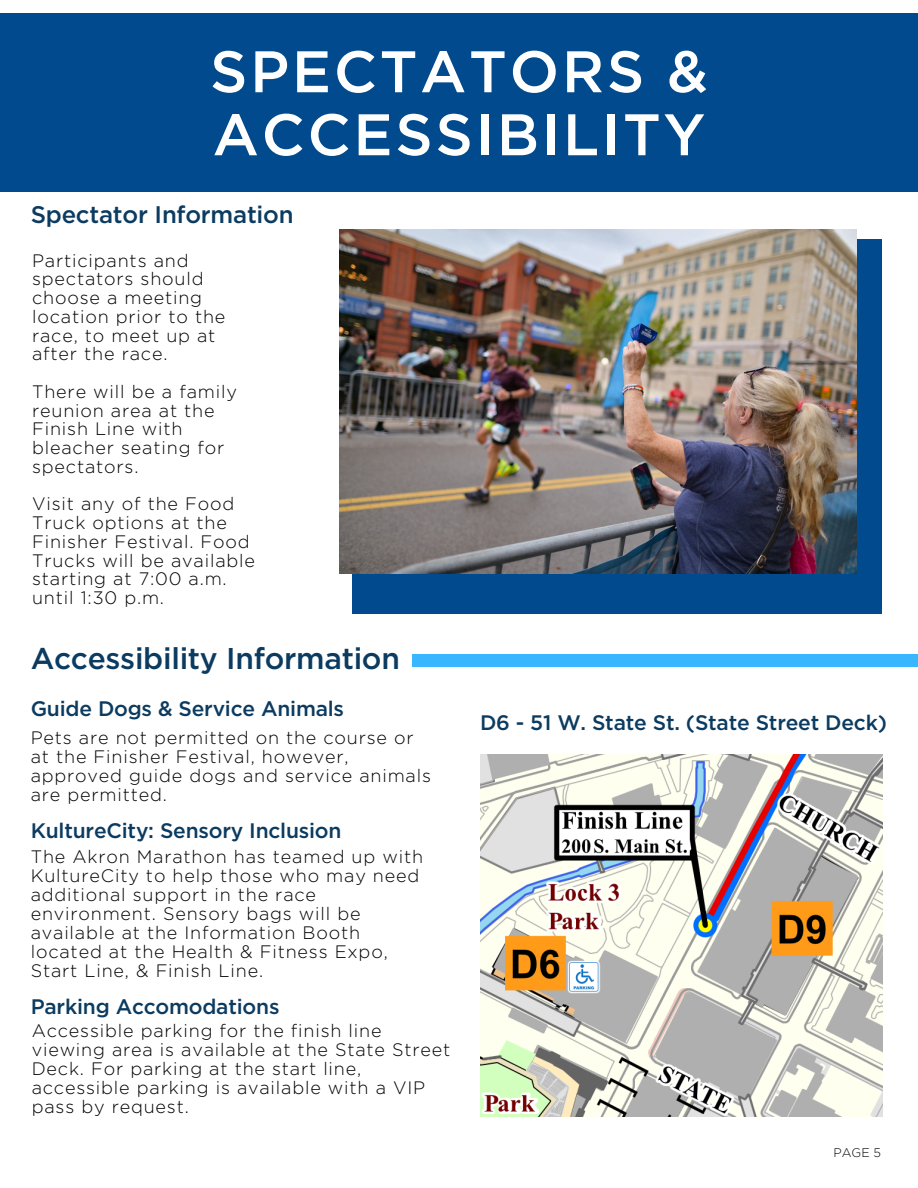
<style>
.page{position:relative;width:918px;height:1188px;background:#fff}
.page>*{position:absolute;margin:0;border:0;box-sizing:border-box;transform-origin:0 0}
.t1{font:500 58.5px/63px "Gotham";letter-spacing:.045em;color:#fff}
.t2{font:500 30px "Gotham";letter-spacing:-.01em;color:#0b3b60}
.t3{font:500 24px "Gotham";letter-spacing:-.01em;color:#0b3b60}
.t4{font:500 21px "Gotham";letter-spacing:-.01em;color:#0b3b60}
.t5{font:300 18px/18.8px "Gotham";letter-spacing:.045em;color:#000}
.t6{font:300 12.45px "Gotham";color:#000}
</style>
<div class="page">
<div style="left:0;top:13px;width:918px;height:179px;background:#004a8d"></div>
<div style="left:413px;top:654px;width:505px;height:13px;background:#38b6ff"></div>
<div style="left:352px;top:239px;width:529px;height:374px;background:#004a8d"></div>
<img style="left:339px;top:229px;width:518px;height:345px">
<img style="left:480px;top:755px;width:403px;height:362px">
<p class="t1" style="left:210px;top:40px;width:499px">SPECTATORS &amp;<br>ACCESSIBILITY</p>
<h5 class="t3" style="left:31px;top:200px;width:264px">Spectator Information</h5>
<p class="t5" style="left:32px;top:251px;width:195px">Participants and spectators should choose a meeting location prior to the race, to meet up at after the race.</p>
<h1 class="t5" style="left:32px;top:382px;width:206px">There will be a family reunion area at the<br>Finish Line with bleacher seating for spectators.</h1>
<h3 class="t5" style="left:32px;top:494px;width:224px">Visit any of the Food<br>Truck options at the<br>Finisher Festival. Food<br>Trucks will be available starting at 7:00 a.m. until 1:30 p.m.</h3>
<h4 class="t2" style="left:31px;top:640px;width:371px">Accessibility Information</h4>
<h5 class="t4" style="left:31px;top:695px;width:315px">Guide Dogs &amp; Service Animals</h5>
<p class="t5" style="left:31px;top:728px;width:402px">Pets are not permitted on the course or at the Finisher Festival, however, approved guide dogs and service animals are permitted.</p>
<h5 class="t4" style="left:31px;top:818px;width:312px">KultureCity: Sensory Inclusion</h5>
<h2 class="t5" style="left:31px;top:847px;width:394px">The Akron Marathon has teamed up with KultureCity to help those who may need additional support in the race environment. Sensory bags will be available at the Information Booth located at the Health &amp; Fitness Expo, Start Line, &amp; Finish Line.</h2>
<h5 class="t4" style="left:31px;top:994px;width:250px">Parking Accomodations</h5>
<h4 class="t5" style="left:32px;top:1021px;width:420px">Accessible parking for the finish line viewing area is available at the State Street Deck. For parking at the start line, accessible parking is available with a VIP pass by request.</h4>
<h5 class="t4" style="left:480px;top:710px;width:408px">D6 - 51 W. State St. (State Street Deck)</h5>
<h5 class="t6" style="left:833px;top:1145px;width:49px">PAGE 5</h5>
</div>
